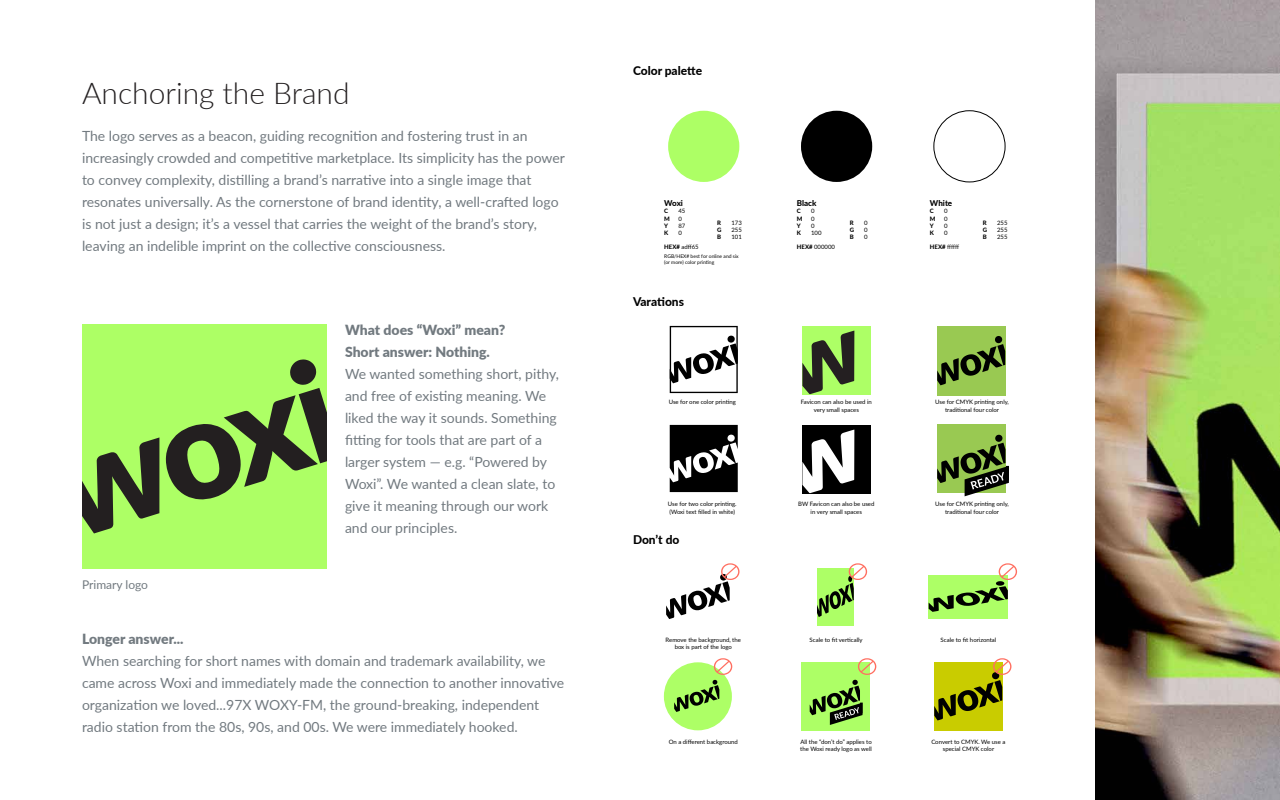
<style>
.page{position:relative;width:1280px;height:800px;background:#fff}
.page>*{position:absolute;margin:0;border:0;box-sizing:border-box;transform-origin:0 0}
.t1{font:300 30px "Lato";color:#231f20}
.t2{font:14px/22px "Lato";color:#727a80}
.t3{font:900 14px/22px "Lato";color:#727a80}
.t4{font:800 12px "Lato";color:#000}
.t5{font:12px "Lato";color:#727a80}
.t6{font:800 8px "Lato";color:#000}
.t7{font:6px/7.2px "Lato";color:#000;text-align:center}
.t8{font:800 6px "Lato";color:#000}
.t9{font:5px/6px "Lato";color:#000}
.s1{font-weight:800}
</style>
<div class="page">
<hr style="left:0;top:0;width:1px;height:800px;background:#364149">
<img style="left:1095px;top:0;width:185px;height:800px">
<div style="left:82px;top:324px;width:245px;height:245px;background:#adff65"></div>
<svg style="left:82px;top:437px;width:77px;height:96px"></svg>
<svg style="left:166px;top:359px;width:161px;height:141px"></svg>
<div style="left:668px;top:111px;width:71px;height:71px;background:#adff65;border-radius:50%"></div>
<div style="left:801px;top:111px;width:71px;height:71px;background:#000;border-radius:50%"></div>
<div style="left:934px;top:110px;width:71px;height:72px;border:1px solid #000;border-radius:50%"></div>
<svg style="left:670px;top:326px;width:68px;height:67px"></svg>
<svg style="left:670px;top:425px;width:68px;height:67px"></svg>
<div style="left:937px;top:425px;width:69px;height:68px;background:#99c952"></div>
<svg style="left:937px;top:435px;width:72px;height:61px"></svg>
<div style="left:937px;top:326px;width:68px;height:69px;background:#99c952"></div>
<svg style="left:937px;top:336px;width:68px;height:49px"></svg>
<div style="left:802px;top:326px;width:68px;height:68px;background:#adff66"></div>
<svg style="left:802px;top:331px;width:52px;height:63px"></svg>
<div style="left:802px;top:425px;width:68px;height:68px;background:#000"></div>
<svg style="left:802px;top:430px;width:52px;height:63px"></svg>
<div style="left:929px;top:575px;width:79px;height:43px;background:#adff66"></div>
<div style="left:817px;top:568px;width:37px;height:57px;background:#adff66"></div>
<div style="left:664px;top:662px;width:68px;height:68px;background:#adff66;border-radius:50%"></div>
<div style="left:934px;top:662px;width:68px;height:68px;background:#c9cc00"></div>
<div style="left:801px;top:662px;width:68px;height:68px;background:#adff66"></div>
<svg style="left:817px;top:563px;width:50px;height:54px"></svg>
<svg style="left:810px;top:658px;width:66px;height:67px"></svg>
<svg style="left:666px;top:563px;width:74px;height:56px"></svg>
<svg style="left:674px;top:658px;width:58px;height:54px"></svg>
<svg style="left:929px;top:563px;width:88px;height:49px"></svg>
<svg style="left:934px;top:658px;width:77px;height:62px"></svg>
<h1 class="t1" style="left:82px;top:72px;width:269px">Anchoring the Brand</h1>
<p class="t2" style="left:82px;top:125px;width:485px">The logo serves as a beacon, guiding recognition and fostering trust in an increasingly crowded and competitive marketplace. Its simplicity has the power to convey complexity, distilling a brand’s narrative into a single image that resonates universally. As the cornerstone of brand identity, a well-crafted logo is not just a design; it’s a vessel that carries the weight of the brand’s story, leaving an indelible imprint on the collective consciousness.</p>
<p class="t5" style="left:82px;top:576px;width:68px">Primary logo</p>
<p class="t3" style="left:345px;top:319px;width:162px">What does “Woxi” mean?<br>Short answer: Nothing.</p>
<p class="t2" style="left:345px;top:363px;width:215px">We wanted something short, pithy, and free of existing meaning. We liked the way it sounds. Something fitting for tools that are part of a larger system — e.g. “Powered by<br>Woxi”. We wanted a clean slate, to give it meaning through our work and our principles.</p>
<p class="t3" style="left:82px;top:628px;width:103px">Longer answer...</p>
<p class="t2" style="left:82px;top:650px;width:484px">When searching for short names with domain and trademark availability, we came across Woxi and immediately made the connection to another innovative organization we loved...97X WOXY-FM, the ground-breaking, independent radio station from the 80s, 90s, and 00s. We were immediately hooked.</p>
<p class="t4" style="left:633px;top:62px;width:71px">Color palette</p>
<p class="t6" style="left:664px;top:197px;width:20px">Woxi</p>
<p class="t8" style="left:664px;top:207px;width:5px">C</p>
<p class="t7" style="left:678px;top:207px;width:8px">45</p>
<p class="t8" style="left:664px;top:214px;width:7px">M</p>
<p class="t7" style="left:678px;top:215px;width:5px">0</p>
<p class="t8" style="left:664px;top:221px;width:5px">Y</p>
<p class="t7" style="left:678px;top:222px;width:8px">87</p>
<p class="t8" style="left:664px;top:228px;width:6px">K</p>
<p class="t7" style="left:678px;top:229px;width:5px">0</p>
<p class="t7" style="left:664px;top:243px;width:36px"><span class="s1">HEX#</span> adff65</p>
<p class="t9" style="left:664px;top:253px;width:76px">RGB/HEX# best for online and six (or more) color printing</p>
<p class="t8" style="left:717px;top:218px;width:5px">R</p>
<p class="t7" style="left:731px;top:219px;width:12px">173</p>
<p class="t8" style="left:717px;top:225px;width:6px">G</p>
<p class="t7" style="left:731px;top:226px;width:12px">255</p>
<p class="t8" style="left:717px;top:232px;width:5px">B</p>
<p class="t7" style="left:731px;top:233px;width:12px">101</p>
<p class="t4" style="left:633px;top:293px;width:53px">Varations</p>
<p class="t7" style="left:669px;top:398px;width:69px">Use for one color printing</p>
<p class="t7" style="left:668px;top:500px;width:70px;text-align:left">Use for two color printing. (Woxi text filled in white)</p>
<p class="t4" style="left:633px;top:530px;width:48px">Don’t do</p>
<p class="t6" style="left:797px;top:197px;width:21px">Black</p>
<p class="t8" style="left:797px;top:207px;width:5px">C</p>
<p class="t7" style="left:811px;top:207px;width:5px">0</p>
<p class="t8" style="left:797px;top:214px;width:7px">M</p>
<p class="t7" style="left:811px;top:215px;width:5px">0</p>
<p class="t8" style="left:797px;top:221px;width:5px">Y</p>
<p class="t7" style="left:811px;top:222px;width:5px">0</p>
<p class="t8" style="left:797px;top:228px;width:6px">K</p>
<p class="t7" style="left:811px;top:229px;width:12px">100</p>
<p class="t7" style="left:797px;top:243px;width:40px"><span class="s1">HEX#</span> 000000</p>
<p class="t8" style="left:850px;top:218px;width:5px">R</p>
<p class="t7" style="left:864px;top:219px;width:5px">0</p>
<p class="t8" style="left:850px;top:225px;width:6px">G</p>
<p class="t7" style="left:864px;top:226px;width:5px">0</p>
<p class="t8" style="left:850px;top:232px;width:5px">B</p>
<p class="t7" style="left:864px;top:233px;width:5px">0</p>
<p class="t7" style="left:801px;top:398px;width:73px">Favicon can also be used in very small spaces</p>
<p class="t7" style="left:798px;top:500px;width:78px">BW Favicon can also be used in very small spaces</p>
<p class="t6" style="left:930px;top:197px;width:24px">White</p>
<p class="t8" style="left:930px;top:207px;width:5px">C</p>
<p class="t7" style="left:944px;top:207px;width:5px">0</p>
<p class="t8" style="left:930px;top:214px;width:7px">M</p>
<p class="t7" style="left:944px;top:215px;width:5px">0</p>
<p class="t8" style="left:930px;top:221px;width:5px">Y</p>
<p class="t7" style="left:944px;top:222px;width:5px">0</p>
<p class="t8" style="left:930px;top:228px;width:6px">K</p>
<p class="t7" style="left:944px;top:229px;width:5px">0</p>
<p class="t7" style="left:930px;top:243px;width:31px"><span class="s1">HEX#</span> ffffff</p>
<p class="t8" style="left:983px;top:218px;width:5px">R</p>
<p class="t7" style="left:997px;top:219px;width:12px">255</p>
<p class="t8" style="left:983px;top:225px;width:6px">G</p>
<p class="t7" style="left:997px;top:226px;width:12px">255</p>
<p class="t8" style="left:983px;top:232px;width:5px">B</p>
<p class="t7" style="left:997px;top:233px;width:12px">255</p>
<p class="t7" style="left:935px;top:398px;width:75px">Use for CMYK printing only, traditional four color</p>
<p class="t7" style="left:935px;top:500px;width:75px">Use for CMYK printing only, traditional four color</p>
<p class="t7" style="left:666px;top:636px;width:77px">Remove the background, the box is part of the logo</p>
<p class="t7" style="left:810px;top:636px;width:55px">Scale to fit vertically</p>
<p class="t7" style="left:941px;top:636px;width:57px">Scale to fit horizontal</p>
<p class="t7" style="left:669px;top:738px;width:71px">On a different background</p>
<p class="t7" style="left:800px;top:738px;width:73px;text-align:left">All the “don’t do” applies to the Woxi ready logo as well</p>
<p class="t7" style="left:931px;top:738px;width:76px">Convert to CMYK. We use a special CMYK color</p>
</div>
